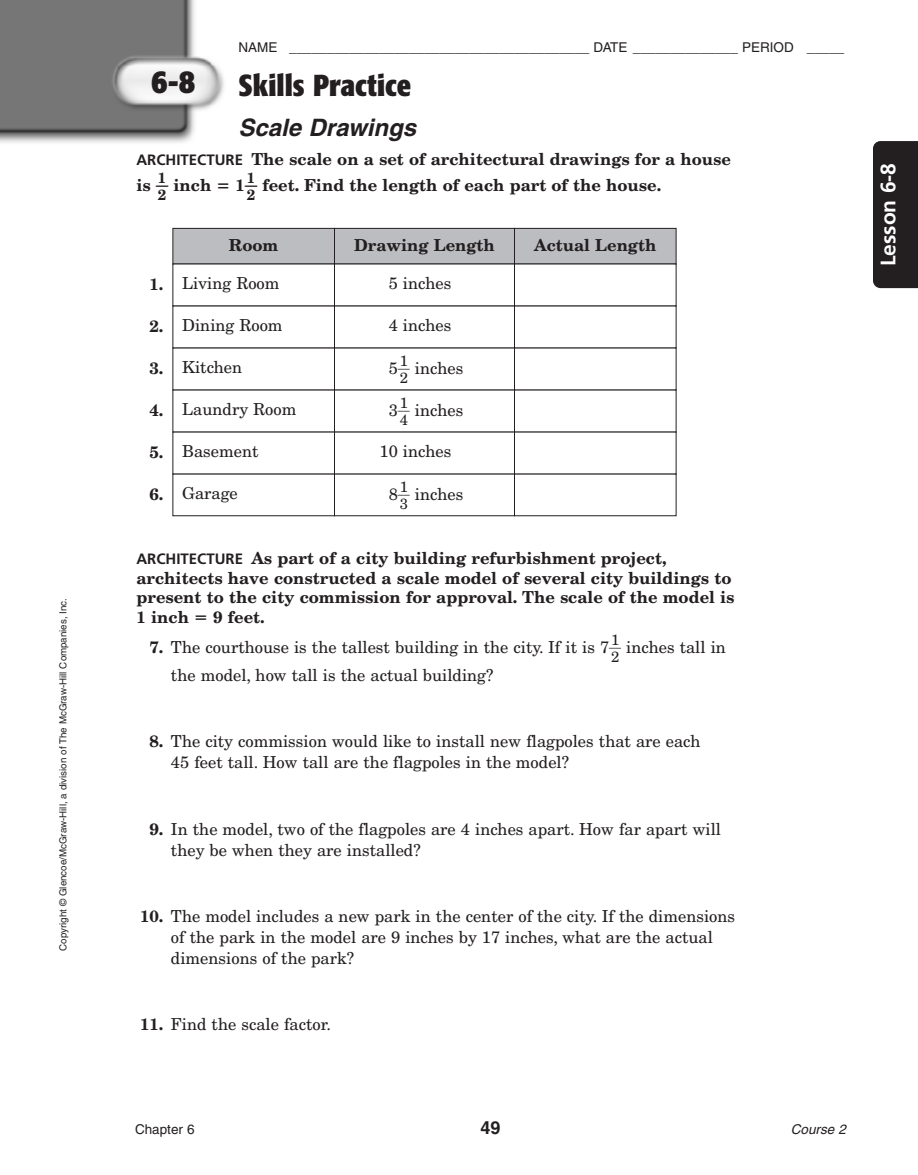
<style>
.page{position:relative;width:918px;height:1175px;background:#fff}
.page>*{position:absolute;margin:0;border:0;box-sizing:border-box;transform-origin:0 0}
.t1{font:700 condensed 33px "Formata";color:#231f20}
.t2{font:700 condensed 30px "Formata";color:#231f20}
.t3{font:italic 700 24px "Helvetica";color:#231f20}
.t4{font:700 21px "Frutiger";color:#fff}
.t5{font:700 18px "Helvetica";color:#231f20}
.t6{font:16.5px/21px "New Century Schlbk";color:#231f20}
.t7{font:700 16.5px/19.5px "New Century Schlbk";color:#231f20}
.t8{font:14.85px/17.2px "New Century Schlbk";color:#231f20}
.t9{font:700 14.85px/17.2px "New Century Schlbk";color:#231f20}
.t10{font:13.5px "Helvetica";color:#231f20}
.t11{font:italic 13.5px "Helvetica";color:#231f20}
.t12{font:9.75px "Helvetica";color:#231f20}
.s1{font-family:"Frutiger";font-size:15px}
.s2{font-family:"Math Pi One";font-size:14.85px}
.s3{font-family:"Mathematical Pi Four";font-weight:400}
.s4{font-family:"Mathematical Pi One";font-size:14.85px}
.s5{font-weight:700}
</style>
<div class="page">
<svg style="left:0;top:0;width:918px;height:517px"></svg>
<p class="t12" style="left:59px;top:950px;width:354px;rotate:-90deg">Copyright © Glencoe/McGraw-Hill, a division of The McGraw-Hill Companies, Inc.</p>
<h1 class="t1" style="left:151px;top:67px;width:45px">6-8</h1>
<p class="t10" style="left:238px;top:42px;width:608px">NAME ________________________________________ DATE ______________ PERIOD _____</p>
<h2 class="t2" style="left:238px;top:73px;width:174px">Skills Practice</h2>
<h3 class="t3" style="left:238px;top:118px;width:179px">Scale Drawings</h3>
<p class="t7" style="left:136px;top:148px;width:596px;line-height:25.5px"><span class="s1">ARCHITECTURE</span> The scale on a set of architectural drawings for a house is <span class="s2">--</span> inch <span class="s3">-</span> 1<span class="s2">--</span> feet. Find the length of each part of the house.</p>
<p class="t9" style="left:158px;top:170px;width:10px">1<br>2</p>
<p class="t9" style="left:247px;top:170px;width:10px">1<br>2</p>
<p class="t7" style="left:150px;top:275px;width:16px">1.</p>
<p class="t7" style="left:150px;top:317px;width:16px">2.</p>
<p class="t7" style="left:150px;top:359px;width:16px">3.</p>
<p class="t7" style="left:150px;top:401px;width:16px">4.</p>
<p class="t7" style="left:150px;top:443px;width:16px">5.</p>
<p class="t7" style="left:150px;top:485px;width:16px">6.</p>
<p class="t7" style="left:229px;top:236px;width:51px">Room</p>
<p class="t7" style="left:354px;top:236px;width:142px">Drawing Length</p>
<p class="t7" style="left:534px;top:236px;width:124px">Actual Length</p>
<p class="t6" style="left:182px;top:274px;width:99px">Living Room</p>
<p class="t6" style="left:389px;top:274px;width:64px">5 inches</p>
<p class="t6" style="left:182px;top:316px;width:102px">Dining Room</p>
<p class="t6" style="left:389px;top:316px;width:64px">4 inches</p>
<p class="t6" style="left:182px;top:358px;width:62px">Kitchen</p>
<p class="t6" style="left:389px;top:359px;width:76px">5<span class="s4">--</span> inches</p>
<p class="t8" style="left:400px;top:353px;width:10px">1<br>2</p>
<p class="t8" style="left:400px;top:395px;width:10px">1<br>4</p>
<p class="t6" style="left:182px;top:400px;width:116px">Laundry Room</p>
<p class="t6" style="left:389px;top:401px;width:76px">3<span class="s4">--</span> inches</p>
<p class="t6" style="left:182px;top:442px;width:78px">Basement</p>
<p class="t6" style="left:380px;top:442px;width:73px">10 inches</p>
<p class="t6" style="left:182px;top:484px;width:57px">Garage</p>
<p class="t6" style="left:389px;top:485px;width:76px">8<span class="s4">--</span> inches</p>
<p class="t8" style="left:400px;top:479px;width:10px">1<br>3</p>
<p class="t7" style="left:136px;top:550px;width:600px"><span class="s1">ARCHITECTURE</span> As part of a city building refurbishment project, architects have constructed a scale model of several city buildings to present to the city commission for approval. The scale of the model is 1 inch</p>
<p class="t7" style="left:213px;top:608px;width:53px">9 feet.</p>
<p class="t6" style="left:150px;top:638px;width:578px"><span class="s5">7.</span> The courthouse is the tallest building in the city. If it is 7<span class="s4">--</span> inches tall in</p>
<p class="t8" style="left:611px;top:632px;width:10px">1<br>2</p>
<p class="t6" style="left:171px;top:666px;width:324px">the model, how tall is the actual building?</p>
<p class="t6" style="left:171px;top:732px;width:531px;text-indent:-21px"><span class="s5">8.</span> The city commission would like to install new flagpoles that are each<br>45 feet tall. How tall are the flagpoles in the model?</p>
<p class="t6" style="left:171px;top:819px;width:552px;text-indent:-21px"><span class="s5">9.</span> In the model, two of the flagpoles are 4 inches apart. How far apart will they be when they are installed?</p>
<p class="t6" style="left:171px;top:906px;width:566px;text-indent:-31px"><span class="s5">10.</span> The model includes a new park in the center of the city. If the dimensions of the park in the model are 9 inches by 17 inches, what are the actual dimensions of the park?</p>
<p class="t6" style="left:140px;top:1014px;width:192px"><span class="s5">11.</span> Find the scale factor.</p>
<p class="t4" style="left:879px;top:266px;width:105px;rotate:-90deg">Lesson 6-8</p>
<p class="t10" style="left:135px;top:1124px;width:61px">Chapter 6</p>
<p class="t5" style="left:480px;top:1121px;width:22px">49</p>
<p class="t11" style="left:791px;top:1124px;width:57px">Course 2</p>
</div>
